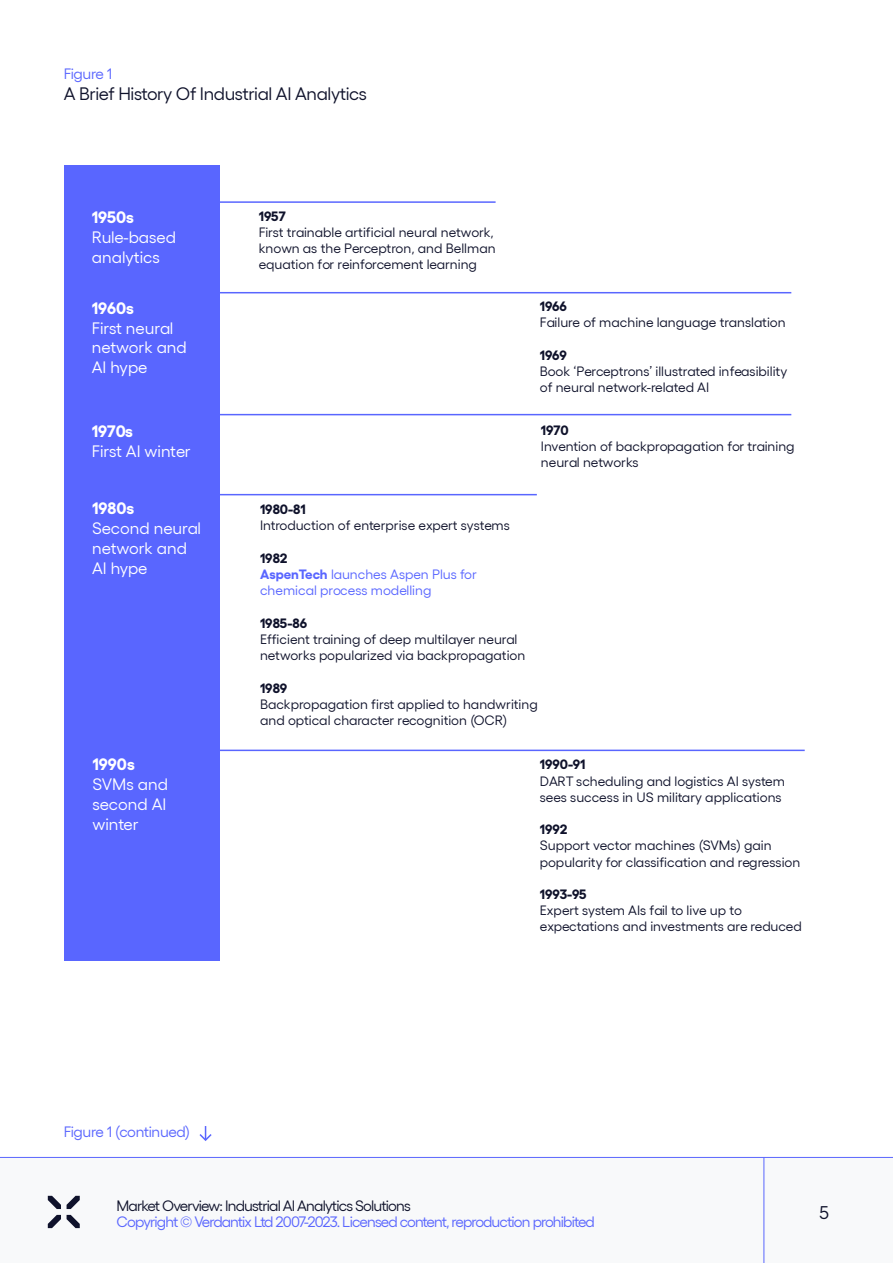
<style>
.page{position:relative;width:893px;height:1263px;background:#fff}
.page>*{position:absolute;margin:0;border:0;box-sizing:border-box;transform-origin:0 0}
.t1{font:18.3px "Gellix";color:#0f122b}
.t2{font:18px "Gellix";letter-spacing:-.02em;color:#0f122b}
.t3{font:16.5px/19.8px "Gellix";color:#fff}
.t4{font:700 16.5px "Gellix";color:#fff}
.t5{font:15px "Gellix";letter-spacing:-.055em;color:#5a66fe}
.t6{font:15px "Gellix";letter-spacing:-.055em;color:#0f122b}
.t7{font:15px "Gellix";letter-spacing:-.02em;color:#5a66fe}
.t8{font:13.5px/16.2px "Gellix";color:#0f122b}
.t9{font:13.5px/16.2px "Gellix";color:#5966ff}
.t10{font:700 13.5px "Gellix";color:#0f122b}
.s1{font-weight:700;color:#0f122b}
.s2{font-weight:700}
</style>
<div class="page">
<svg style="left:199px;top:1126px;width:13px;height:15px"></svg>
<div style="left:65px;top:165px;width:155px;height:796px;background:#5966ff"></div>
<hr style="left:200px;top:201px;width:296px;height:2px;background:#5966ff">
<hr style="left:200px;top:292px;width:591px;height:1px;background:#5966ff">
<hr style="left:200px;top:414px;width:591px;height:1px;background:#5966ff">
<hr style="left:215px;top:494px;width:322px;height:1px;background:#5966ff">
<hr style="left:206px;top:750px;width:599px;height:1px;background:#5966ff">
<div style="left:0;top:1157px;width:893px;height:106px;background:#f8f9fa"></div>
<svg style="left:48px;top:1196px;width:13px;height:13px"></svg>
<svg style="left:48px;top:1215px;width:13px;height:13px"></svg>
<svg style="left:67px;top:1196px;width:13px;height:13px"></svg>
<svg style="left:67px;top:1215px;width:13px;height:13px"></svg>
<hr style="left:0;top:1157px;width:893px;height:1px;background:#5a66fe">
<hr style="left:763px;top:1157px;width:1px;height:106px;background:#5a66fe">
<p class="t5" style="left:64px;top:62px;width:50px">Figure 1</p>
<h2 class="t2" style="left:64px;top:80px;width:305px">A Brief History Of Industrial AI Analytics</h2>
<p class="t4" style="left:92px;top:204px;width:44px">1950s</p>
<p class="t3" style="left:92px;top:226px;width:86px">Rule-based analytics</p>
<p class="t4" style="left:92px;top:295px;width:43px">1960s</p>
<p class="t3" style="left:92px;top:316px;width:97px">First neural network and<br>AI hype</p>
<p class="t4" style="left:92px;top:418px;width:43px">1970s</p>
<p class="t3" style="left:92px;top:440px;width:100px">First AI winter</p>
<p class="t10" style="left:259px;top:205px;width:28px">1957</p>
<p class="t8" style="left:259px;top:223px;width:238px">First trainable artificial neural network, known as the Perceptron, and Bellman equation for reinforcement learning</p>
<p class="t10" style="left:540px;top:296px;width:29px">1966</p>
<p class="t8" style="left:540px;top:313px;width:247px">Failure of machine language translation</p>
<p class="t10" style="left:540px;top:344px;width:29px">1969</p>
<p class="t8" style="left:540px;top:362px;width:249px">Book ‘Perceptrons’ illustrated infeasibility of neural network-related AI</p>
<p class="t10" style="left:541px;top:419px;width:29px">1970</p>
<p class="t8" style="left:541px;top:437px;width:255px">Invention of backpropagation for training neural networks</p>
<p class="t4" style="left:92px;top:495px;width:44px">1980s</p>
<p class="t3" style="left:92px;top:517px;width:110px">Second neural network and<br>AI hype</p>
<p class="t4" style="left:92px;top:751px;width:44px">1990s</p>
<p class="t3" style="left:92px;top:773px;width:77px;text-align:justify">SVMs and second AI winter</p>
<p class="t10" style="left:260px;top:499px;width:47px">1980-81</p>
<p class="t8" style="left:260px;top:516px;width:251px">Introduction of enterprise expert systems</p>
<p class="t9" style="left:260px;top:549px;width:218px"><span class="s1">1982<br></span><span class="s2">AspenTech</span> launches Aspen Plus for chemical process modelling</p>
<p class="t10" style="left:260px;top:612px;width:49px">1985-86</p>
<p class="t8" style="left:260px;top:630px;width:267px">Efficient training of deep multilayer neural networks popularized via backpropagation</p>
<p class="t10" style="left:260px;top:677px;width:29px">1989</p>
<p class="t8" style="left:260px;top:694px;width:279px">Backpropagation first applied to handwriting and optical character recognition (OCR)</p>
<p class="t10" style="left:540px;top:754px;width:47px">1990-91</p>
<p class="t8" style="left:540px;top:771px;width:247px">DART scheduling and logistics AI system sees success in US military applications</p>
<p class="t10" style="left:540px;top:818px;width:29px">1992</p>
<p class="t8" style="left:540px;top:836px;width:262px">Support vector machines (SVMs) gain popularity for classification and regression</p>
<p class="t10" style="left:540px;top:883px;width:48px">1993-95</p>
<p class="t8" style="left:540px;top:901px;width:264px">Expert system AIs fail to live up to expectations and investments are reduced</p>
<p class="t7" style="left:64px;top:1121px;width:128px">Figure 1 (continued)</p>
<p class="t6" style="left:117px;top:1194px;width:296px">Market Overview: Industrial AI Analytics Solutions</p>
<h1 class="t1" style="left:820px;top:1199px;width:11px">5</h1>
<p class="t5" style="left:117px;top:1210px;width:480px">Copyright © Verdantix Ltd 2007-2023. Licensed content, reproduction prohibited</p>
</div>
